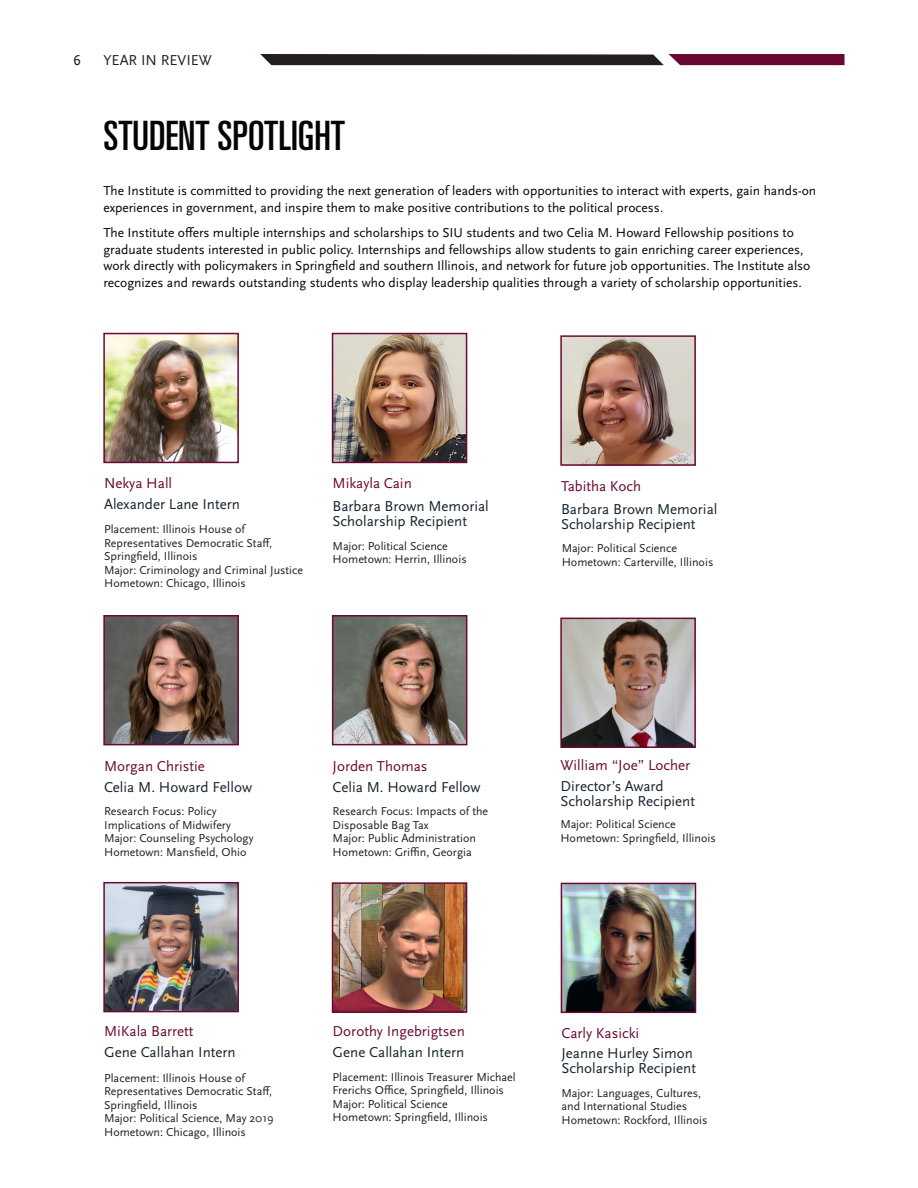
<style>
.page{position:relative;width:918px;height:1188px;background:#fff}
.page>*{position:absolute;margin:0;border:0;box-sizing:border-box;transform-origin:0 0}
.Headline_1{font:ultra-condensed 40.5px "Univers LT Pro";color:#040503}
.t1{font:15px/15px "Scala Sans OT";color:#17242e}
.t2{font:15px "Scala Sans OT";color:#6c0932}
.t3{font:15px "Scala Sans OT";color:#231f20}
.Body_Text{font:13.5px/16.5px "Scala Sans OT";color:#040503}
.t4{font:12px/13.5px "Scala Sans OT";color:#231f20}
</style>
<div class="page">
<img style="left:564px;top:886px;width:129px;height:124px">
<div style="left:561px;top:883px;width:135px;height:130px;border:2px solid #6c0932"></div>
<svg style="left:260px;top:54px;width:585px;height:11px"></svg>
<img style="left:563px;top:338px;width:130px;height:125px">
<div style="left:560px;top:335px;width:136px;height:131px;border:2px solid #6c0932"></div>
<img style="left:335px;top:336px;width:129px;height:124px">
<div style="left:332px;top:333px;width:135px;height:130px;border:2px solid #6c0932"></div>
<img style="left:106px;top:336px;width:130px;height:124px">
<div style="left:103px;top:333px;width:136px;height:130px;border:2px solid #6c0932"></div>
<img style="left:335px;top:618px;width:129px;height:124px">
<div style="left:332px;top:615px;width:135px;height:130px;border:2px solid #6c0932"></div>
<img style="left:106px;top:618px;width:130px;height:124px">
<div style="left:103px;top:615px;width:136px;height:130px;border:2px solid #6c0932"></div>
<img style="left:335px;top:885px;width:129px;height:125px">
<div style="left:332px;top:882px;width:135px;height:131px;border:2px solid #6c0932"></div>
<img style="left:106px;top:885px;width:130px;height:124px">
<div style="left:103px;top:882px;width:136px;height:130px;border:2px solid #6c0932"></div>
<img style="left:563px;top:621px;width:130px;height:124px">
<div style="left:560px;top:618px;width:136px;height:130px;border:2px solid #6c0932"></div>
<p class="t3" style="left:73px;top:52px;width:9px">6</p>
<p class="t3" style="left:103px;top:52px;width:110px">YEAR IN REVIEW</p>
<p class="Headline_1" style="left:103px;top:112px;width:243px">STUDENT SPOTLIGHT</p>
<p class="Body_Text" style="left:103px;top:183px;width:714px">The Institute is committed to providing the next generation of leaders with opportunities to interact with experts, gain hands-on experiences in government, and inspire them to make positive contributions to the political process.</p>
<p class="Body_Text" style="left:103px;top:225px;width:709px">The Institute offers multiple internships and scholarships to SIU students and two Celia M. Howard Fellowship positions to graduate students interested in public policy. Internships and fellowships allow students to gain enriching career experiences, work directly with policymakers in Springfield and southern Illinois, and network for future job opportunities. The Institute also recognizes and rewards outstanding students who display leadership qualities through a variety of scholarship opportunities.</p>
<p class="t2" style="left:104px;top:476px;width:70px">Nekya Hall</p>
<p class="t1" style="left:104px;top:497px;width:137px">Alexander Lane Intern</p>
<p class="t4" style="left:104px;top:523px;width:142px">Placement: Illinois House of</p>
<p class="t4" style="left:104px;top:536px;width:169px">Representatives Democratic Staff,</p>
<p class="t4" style="left:104px;top:550px;width:95px">Springfield, Illinois</p>
<p class="t4" style="left:104px;top:563px;width:201px">Major: Criminology and Criminal Justice</p>
<p class="t4" style="left:104px;top:577px;width:143px">Hometown: Chicago, Illinois</p>
<p class="t2" style="left:333px;top:476px;width:81px">Mikayla Cain</p>
<p class="t1" style="left:333px;top:499px;width:158px">Barbara Brown Memorial<br>Scholarship Recipient</p>
<p class="t4" style="left:333px;top:539px;width:136px">Major: Political Science<br>Hometown: Herrin, Illinois</p>
<p class="t2" style="left:561px;top:478px;width:82px">Tabitha Koch</p>
<p class="t1" style="left:561px;top:501px;width:158px">Barbara Brown Memorial</p>
<p class="t1" style="left:561px;top:516px;width:136px">Scholarship Recipient</p>
<p class="t4" style="left:562px;top:542px;width:153px">Major: Political Science<br>Hometown: Carterville, Illinois</p>
<p class="t2" style="left:104px;top:758px;width:102px">Morgan Christie</p>
<p class="t1" style="left:104px;top:780px;width:149px">Celia M. Howard Fellow</p>
<p class="t4" style="left:104px;top:805px;width:151px">Research Focus: Policy<br>Implications of Midwifery<br>Major: Counseling Psychology<br>Hometown: Mansfield, Ohio</p>
<p class="t2" style="left:333px;top:758px;width:96px">Jorden Thomas</p>
<p class="t1" style="left:333px;top:780px;width:149px">Celia M. Howard Fellow</p>
<p class="t4" style="left:333px;top:805px;width:157px">Research Focus: Impacts of the<br>Disposable Bag Tax<br>Major: Public Administration<br>Hometown: Griffin, Georgia</p>
<p class="t2" style="left:561px;top:757px;width:131px">William “Joe” Locher</p>
<p class="t1" style="left:561px;top:779px;width:136px">Director’s Award<br>Scholarship Recipient</p>
<p class="t4" style="left:560px;top:818px;width:157px">Major: Political Science<br>Hometown: Springfield, Illinois</p>
<p class="t2" style="left:104px;top:1023px;width:91px">MiKala Barrett</p>
<p class="t1" style="left:104px;top:1045px;width:133px">Gene Callahan Intern</p>
<p class="t4" style="left:104px;top:1071px;width:171px">Placement: Illinois House of<br>Representatives Democratic Staff,<br>Springfield, Illinois<br>Major: Political Science, May 2019<br>Hometown: Chicago, Illinois</p>
<p class="t2" style="left:333px;top:1023px;width:134px">Dorothy Ingebrigtsen</p>
<p class="t1" style="left:333px;top:1045px;width:133px">Gene Callahan Intern</p>
<p class="t4" style="left:333px;top:1070px;width:185px">Placement: Illinois Treasurer Michael Frerichs Office, Springfield, Illinois Major: Political Science<br>Hometown: Springfield, Illinois</p>
<p class="t2" style="left:561px;top:1025px;width:79px">Carly Kasicki</p>
<p class="t1" style="left:561px;top:1046px;width:133px">Jeanne Hurley Simon</p>
<p class="t1" style="left:561px;top:1061px;width:136px">Scholarship Recipient</p>
<p class="t4" style="left:561px;top:1086px;width:148px">Major: Languages, Cultures, and International Studies<br>Hometown: Rockford, Illinois</p>
</div>
